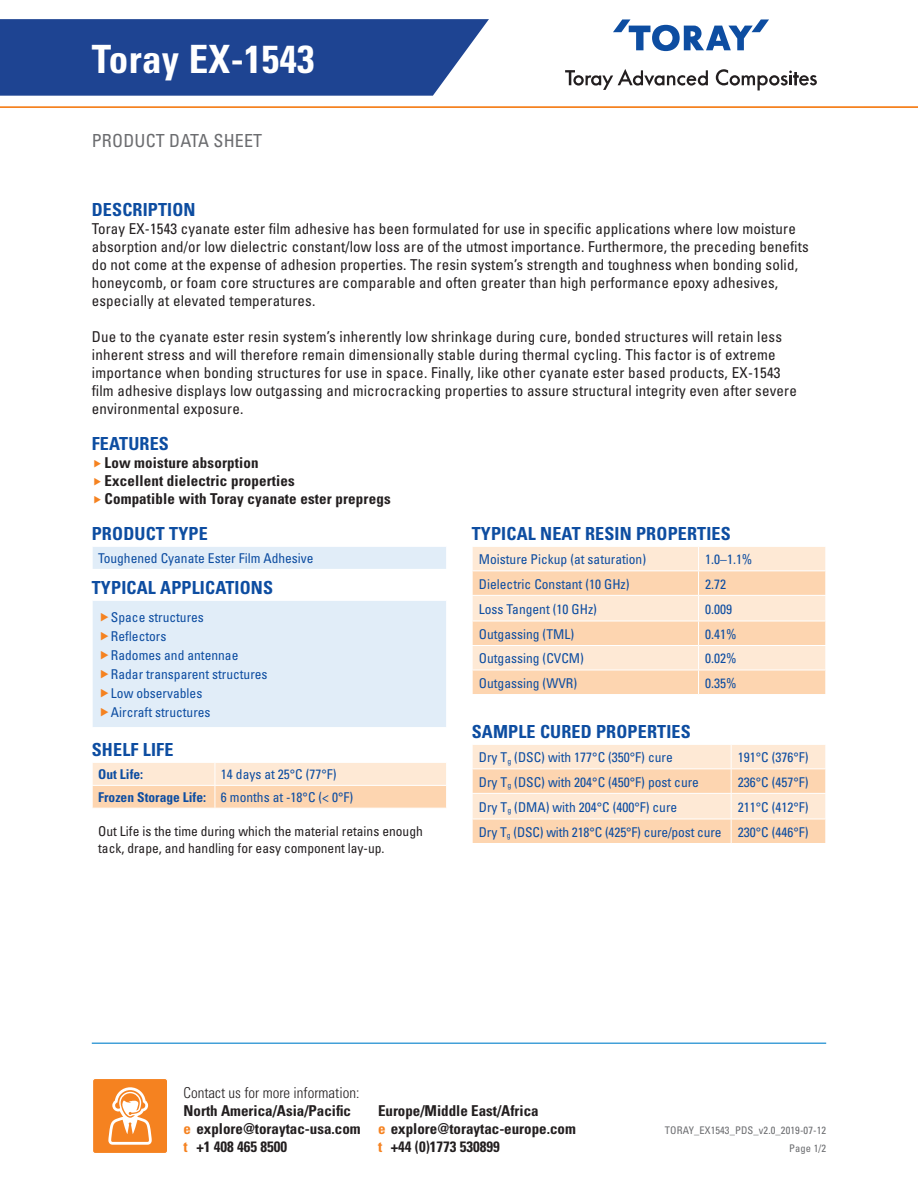
<style>
.page{position:relative;width:918px;height:1188px;background:#fff}
.page>*{position:absolute;margin:0;border:0;box-sizing:border-box;transform-origin:0 0}
.t1{font:700 condensed 39px "Univers";letter-spacing:.01em;color:#fff}
.t2{font:700 condensed 18px "Univers LT Std";letter-spacing:.01em;color:#0d4da1}
.t3{font:condensed 18px "Univers";letter-spacing:.01em;color:#6c6d70}
.Body_text{font:condensed 15px/18px "Univers";letter-spacing:.01em;color:#231f20}
.t4{font:700 condensed 15px/18px "Univers";color:#231f20}
.t5{font:300 condensed 15px "Univers";color:#231f20}
.Cell_row{font:condensed 13.5px "Univers";color:#0d4da1}
.Cell_row-2{font:condensed 13.5px/16.2px "Univers";color:#231f20}
.Cell_row-3{font:700 condensed 13.5px "Univers";color:#0d4da1}
.t6{font:condensed 10.5px "Univers";letter-spacing:.01em;color:#6c6d70}
.s1{color:#f58220}
</style>
<div class="page">
<svg style="left:0;top:19px;width:489px;height:77px;background:#2b4f98"></svg>
<hr style="left:0;top:106px;width:918px;height:2px;background:#f58220">
<svg style="left:613px;top:19px;width:156px;height:32px"></svg>
<svg style="left:565px;top:69px;width:143px;height:21px"></svg>
<svg style="left:716px;top:69px;width:101px;height:21px"></svg>
<hr style="left:92px;top:1042px;width:734px;height:2px;background:#42a0d8">
<svg style="left:93px;top:1079px;width:74px;height:74px;background:#f69746"></svg>
<div style="left:92px;top:546px;width:355px;height:23px;background:#e1edf8"></div>
<hr style="left:92px;top:546px;width:355px;height:1px;background:#fff">
<svg style="left:92px;top:547px;width:1px;height:22px"></svg>
<svg style="left:446px;top:547px;width:1px;height:22px"></svg>
<div style="left:92px;top:600px;width:355px;height:128px;background:#e1edf8"></div>
<hr style="left:92px;top:600px;width:355px;height:1px;background:#fff">
<hr style="left:92px;top:601px;width:1px;height:126px;background:#fff">
<hr style="left:446px;top:601px;width:1px;height:126px;background:#fff">
<hr style="left:92px;top:727px;width:355px;height:1px;background:#fff">
<svg style="left:92px;top:763px;width:355px;height:45px;background:#fde0c4"></svg>
<svg style="left:472px;top:547px;width:354px;height:147px;background:#fde0c5"></svg>
<svg style="left:472px;top:745px;width:354px;height:98px;background:#fde0c4"></svg>
<h1 class="t1" style="left:92px;top:35px;width:224px">Toray EX-1543</h1>
<p class="t3" style="left:92px;top:129px;width:172px">PRODUCT DATA SHEET</p>
<h1 class="t2" style="left:92px;top:199px;width:105px">DESCRIPTION</h1>
<p class="Body_text" style="left:92px;top:219px;width:718px">Toray EX-1543 cyanate ester film adhesive has been formulated for use in specific applications where low moisture absorption and/or low dielectric constant/low loss are of the utmost importance. Furthermore, the preceding benefits do not come at the expense of adhesion properties. The resin system’s strength and toughness when bonding solid, honeycomb, or foam core structures are comparable and often greater than high performance epoxy adhesives, especially at elevated temperatures.</p>
<p class="Body_text" style="left:92px;top:327px;width:707px">Due to the cyanate ester resin system’s inherently low shrinkage during cure, bonded structures will retain less inherent stress and will therefore remain dimensionally stable during thermal cycling. This factor is of extreme importance when bonding structures for use in space. Finally, like other cyanate ester based products, EX-1543 film adhesive displays low outgassing and microcracking properties to assure structural integrity even after severe environmental exposure.</p>
<h1 class="t2" style="left:92px;top:433px;width:79px">FEATURES</h1>
<p class="t4" style="left:105px;top:454px;width:156px">Low moisture absorption</p>
<p class="t4" style="left:105px;top:472px;width:192px">Excellent dielectric properties</p>
<p class="t4" style="left:105px;top:490px;width:288px">Compatible with Toray cyanate ester prepregs</p>
<h1 class="t2" style="left:92px;top:523px;width:118px">PRODUCT TYPE</h1>
<p class="Cell_row" style="left:98px;top:550px;width:217px">Toughened Cyanate Ester Film Adhesive</p>
<h1 class="t2" style="left:92px;top:577px;width:183px">TYPICAL APPLICATIONS</h1>
<p class="Cell_row" style="left:111px;top:608px;width:94px">Space structures</p>
<p class="Cell_row" style="left:111px;top:627px;width:57px">Reflectors</p>
<p class="Cell_row" style="left:111px;top:647px;width:129px">Radomes and antennae</p>
<p class="Cell_row" style="left:111px;top:666px;width:158px">Radar transparent structures</p>
<p class="Cell_row" style="left:111px;top:685px;width:93px">Low observables</p>
<p class="Cell_row" style="left:111px;top:704px;width:101px">Aircraft structures</p>
<h1 class="t2" style="left:92px;top:739px;width:83px">SHELF LIFE</h1>
<p class="Cell_row-3" style="left:98px;top:766px;width:46px">Out Life:</p>
<p class="Cell_row" style="left:221px;top:766px;width:117px">14 days at 25°C (77°F)</p>
<p class="Cell_row-3" style="left:98px;top:789px;width:109px">Frozen Storage Life:</p>
<p class="Cell_row" style="left:221px;top:789px;width:134px">6 months at -18°C (&lt; 0°F)</p>
<p class="Cell_row-2" style="left:98px;top:823px;width:326px">Out Life is the time during which the material retains enough tack, drape, and handling for easy component lay-up.</p>
<h1 class="t2" style="left:472px;top:523px;width:261px">TYPICAL NEAT RESIN PROPERTIES</h1>
<p class="Cell_row" style="left:479px;top:551px;width:169px">Moisture Pickup (at saturation)</p>
<p class="Cell_row" style="left:705px;top:551px;width:49px">1.0–1.1%</p>
<p class="Cell_row" style="left:479px;top:575px;width:152px">Dielectric Constant (10 GHz)</p>
<p class="Cell_row" style="left:705px;top:575px;width:22px">2.72</p>
<p class="Cell_row" style="left:479px;top:600px;width:120px">Loss Tangent (10 GHz)</p>
<p class="Cell_row" style="left:705px;top:600px;width:28px">0.009</p>
<p class="Cell_row" style="left:479px;top:625px;width:97px">Outgassing (TML)</p>
<p class="Cell_row" style="left:705px;top:625px;width:33px">0.41%</p>
<p class="Cell_row" style="left:479px;top:650px;width:107px">Outgassing (CVCM)</p>
<p class="Cell_row" style="left:705px;top:650px;width:33px">0.02%</p>
<p class="Cell_row" style="left:479px;top:674px;width:100px">Outgassing (WVR)</p>
<p class="Cell_row" style="left:705px;top:674px;width:33px">0.35%</p>
<h1 class="t2" style="left:472px;top:721px;width:221px">SAMPLE CURED PROPERTIES</h1>
<p class="Cell_row" style="left:479px;top:749px;width:195px">Dry T<sub>g</sub> (DSC) with 177°C (350°F) cure</p>
<p class="Cell_row" style="left:738px;top:749px;width:72px">191°C (376°F)</p>
<p class="Cell_row" style="left:479px;top:773px;width:222px">Dry T<sub>g</sub> (DSC) with 204°C (450°F) post cure</p>
<p class="Cell_row" style="left:738px;top:773px;width:72px">236°C (457°F)</p>
<p class="Cell_row" style="left:479px;top:798px;width:200px">Dry T<sub>g</sub> (DMA) with 204°C (400°F) cure</p>
<p class="Cell_row" style="left:738px;top:798px;width:72px">211°C (412°F)</p>
<p class="Cell_row" style="left:479px;top:823px;width:244px">Dry T<sub>g</sub> (DSC) with 218°C (425°F) cure/post cure</p>
<p class="Cell_row" style="left:738px;top:823px;width:72px">230°C (446°F)</p>
<p class="t5" style="left:184px;top:1084px;width:177px">Contact us for more information:</p>
<p class="t4" style="left:184px;top:1102px;width:179px">North America/Asia/Pacific <span class="s1">e</span> explore@toraytac-usa.com <span class="s1">t</span> +1 408 465 8500</p>
<p class="t4" style="left:378px;top:1102px;width:199px">Europe/Middle East/Africa<br><span class="s1">e</span> explore@toraytac-europe.com <span class="s1">t</span> +44 (0)1773 530899</p>
<p class="t6" style="left:665px;top:1124px;width:163px">TORAY_EX1543_PDS_v2.0_2019-07-12</p>
<p class="t6" style="left:789px;top:1142px;width:38px">Page 1/2</p>
</div>
